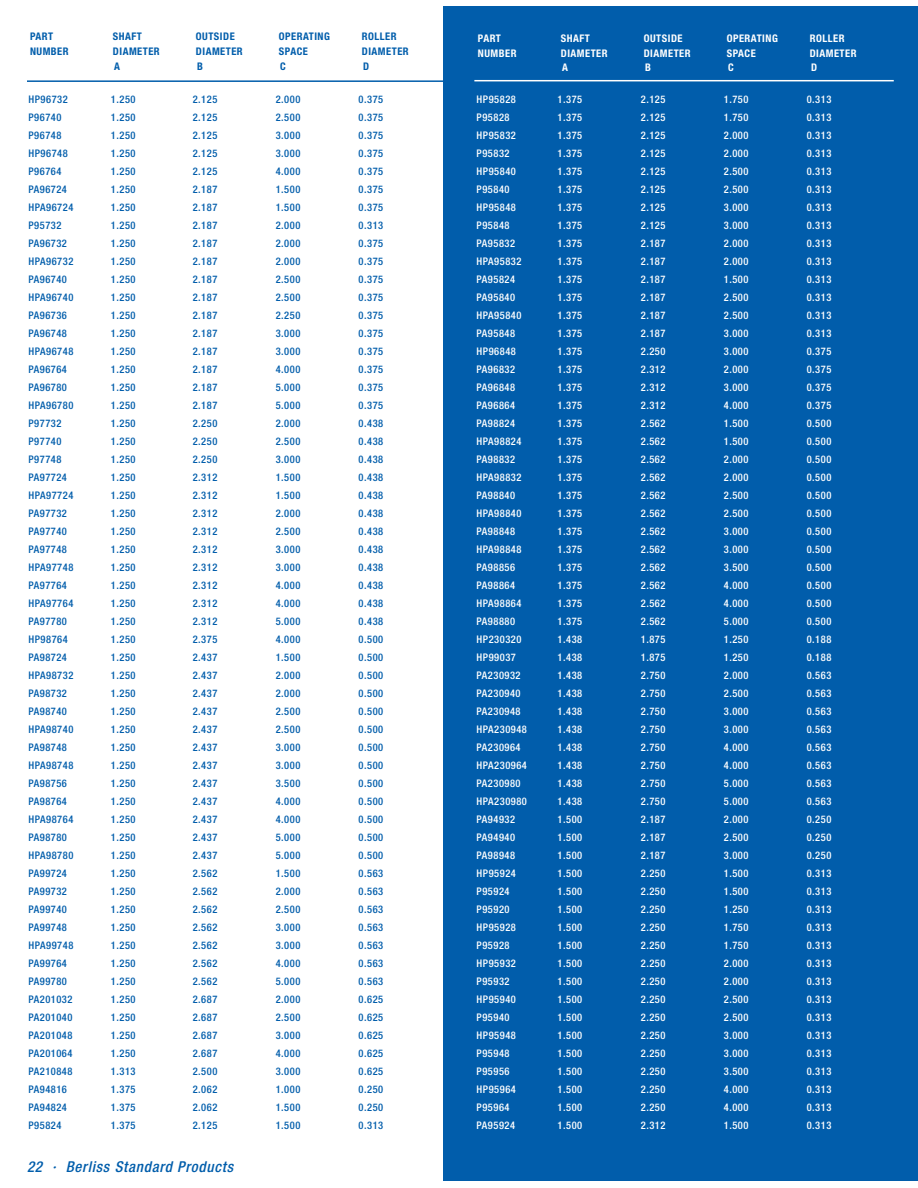
<style>
.page{position:relative;width:918px;height:1188px;background:#fff}
.page>*{position:absolute;margin:0;border:0;box-sizing:border-box;transform-origin:0 0}
.t1{font:italic 500 condensed 15px "Helvetica Neue";letter-spacing:.05em;color:#015dab}
.t2{font:500 condensed 10.5px/18px "Helvetica Neue";letter-spacing:.05em;color:#015dab;text-align:justify}
.t3{font:500 condensed 10.5px/18px "Helvetica Neue";letter-spacing:.05em;color:#fff;text-align:justify}
.t4{font:700 condensed 10.5px/15px "Helvetica Neue";letter-spacing:.05em;color:#015dab}
.t5{font:700 condensed 10.5px/15px "Helvetica Neue";letter-spacing:.05em;color:#fff}
</style>
<div class="page">
<div style="left:443px;top:7px;width:475px;height:1174px;background:#015dab"></div>
<hr style="left:27px;top:80px;width:419px;height:2px;background:#015dab">
<hr style="left:474px;top:80px;width:420px;height:1px;background:#fff">
<p class="t4" style="left:30px;top:29px;width:40px">PART<br>NUMBER</p>
<p class="t4" style="left:113px;top:29px;width:48px">SHAFT<br>DIAMETER</p>
<p class="t4" style="left:196px;top:29px;width:48px">OUTSIDE<br>DIAMETER</p>
<p class="t4" style="left:279px;top:29px;width:53px">OPERATING<br>SPACE</p>
<p class="t4" style="left:362px;top:29px;width:48px">ROLLER<br>DIAMETER</p>
<p class="t5" style="left:478px;top:31px;width:40px">PART<br>NUMBER</p>
<p class="t5" style="left:561px;top:31px;width:48px">SHAFT<br>DIAMETER</p>
<p class="t5" style="left:644px;top:31px;width:48px">OUTSIDE<br>DIAMETER</p>
<p class="t5" style="left:727px;top:31px;width:53px">OPERATING<br>SPACE</p>
<p class="t5" style="left:810px;top:31px;width:48px">ROLLER<br>DIAMETER</p>
<p class="t3" style="left:477px;top:91px;width:52px;text-align:left">HP95828<br>P95828<br>HP95832<br>P95832<br>HP95840<br>P95840<br>HP95848<br>P95848<br>PA95832<br>HPA95832<br>PA95824<br>PA95840<br>HPA95840<br>PA95848<br>HP96848<br>PA96832<br>PA96848<br>PA96864<br>PA98824<br>HPA98824<br>PA98832<br>HPA98832<br>PA98840<br>HPA98840<br>PA98848<br>HPA98848<br>PA98856<br>PA98864<br>HPA98864<br>PA98880<br>HP230320<br>HP99037<br>PA230932<br>PA230940<br>PA230948<br>HPA230948<br>PA230964<br>HPA230964<br>PA230980<br>HPA230980<br>PA94932<br>PA94940<br>PA98948<br>HP95924<br>P95924<br>P95920<br>HP95928<br>P95928<br>HP95932<br>P95932<br>HP95940<br>P95940<br>HP95948<br>P95948<br>P95956<br>HP95964<br>P95964<br>PA95924</p>
<p class="t3" style="left:558px;top:91px;width:26px">1.375<br>1.375<br>1.375<br>1.375<br>1.375<br>1.375<br>1.375<br>1.375<br>1.375<br>1.375<br>1.375<br>1.375<br>1.375<br>1.375<br>1.375<br>1.375<br>1.375<br>1.375<br>1.375<br>1.375<br>1.375<br>1.375<br>1.375<br>1.375<br>1.375<br>1.375<br>1.375<br>1.375<br>1.375<br>1.375<br>1.438<br>1.438<br>1.438<br>1.438<br>1.438<br>1.438<br>1.438<br>1.438<br>1.438<br>1.438<br>1.500<br>1.500<br>1.500<br>1.500<br>1.500<br>1.500<br>1.500<br>1.500<br>1.500<br>1.500<br>1.500<br>1.500<br>1.500<br>1.500<br>1.500<br>1.500<br>1.500<br>1.500</p>
<p class="t3" style="left:641px;top:91px;width:26px">2.125<br>2.125<br>2.125<br>2.125<br>2.125<br>2.125<br>2.125<br>2.125<br>2.187<br>2.187<br>2.187<br>2.187<br>2.187<br>2.187<br>2.250<br>2.312<br>2.312<br>2.312<br>2.562<br>2.562<br>2.562<br>2.562<br>2.562<br>2.562<br>2.562<br>2.562<br>2.562<br>2.562<br>2.562<br>2.562<br>1.875<br>1.875<br>2.750<br>2.750<br>2.750<br>2.750<br>2.750<br>2.750<br>2.750<br>2.750<br>2.187<br>2.187<br>2.187<br>2.250<br>2.250<br>2.250<br>2.250<br>2.250<br>2.250<br>2.250<br>2.250<br>2.250<br>2.250<br>2.250<br>2.250<br>2.250<br>2.250<br>2.312</p>
<p class="t3" style="left:724px;top:91px;width:26px">1.750<br>1.750<br>2.000<br>2.000<br>2.500<br>2.500<br>3.000<br>3.000<br>2.000<br>2.000<br>1.500<br>2.500<br>2.500<br>3.000<br>3.000<br>2.000<br>3.000<br>4.000<br>1.500<br>1.500<br>2.000<br>2.000<br>2.500<br>2.500<br>3.000<br>3.000<br>3.500<br>4.000<br>4.000<br>5.000<br>1.250<br>1.250<br>2.000<br>2.500<br>3.000<br>3.000<br>4.000<br>4.000<br>5.000<br>5.000<br>2.000<br>2.500<br>3.000<br>1.500<br>1.500<br>1.250<br>1.750<br>1.750<br>2.000<br>2.000<br>2.500<br>2.500<br>3.000<br>3.000<br>3.500<br>4.000<br>4.000<br>1.500</p>
<p class="t3" style="left:807px;top:91px;width:26px">0.313<br>0.313<br>0.313<br>0.313<br>0.313<br>0.313<br>0.313<br>0.313<br>0.313<br>0.313<br>0.313<br>0.313<br>0.313<br>0.313<br>0.375<br>0.375<br>0.375<br>0.375<br>0.500<br>0.500<br>0.500<br>0.500<br>0.500<br>0.500<br>0.500<br>0.500<br>0.500<br>0.500<br>0.500<br>0.500<br>0.188<br>0.188<br>0.563<br>0.563<br>0.563<br>0.563<br>0.563<br>0.563<br>0.563<br>0.563<br>0.250<br>0.250<br>0.250<br>0.313<br>0.313<br>0.313<br>0.313<br>0.313<br>0.313<br>0.313<br>0.313<br>0.313<br>0.313<br>0.313<br>0.313<br>0.313<br>0.313<br>0.313</p>
<p class="t4" style="left:114px;top:59px;width:7px">A</p>
<p class="t4" style="left:197px;top:59px;width:7px">B</p>
<p class="t4" style="left:280px;top:59px;width:7px">C</p>
<p class="t4" style="left:363px;top:59px;width:8px">D</p>
<p class="t5" style="left:562px;top:59px;width:7px">A</p>
<p class="t5" style="left:645px;top:59px;width:7px">B</p>
<p class="t5" style="left:728px;top:59px;width:7px">C</p>
<p class="t5" style="left:811px;top:59px;width:8px">D</p>
<p class="t2" style="left:28px;top:91px;width:46px;text-align:left">HP96732<br>P96740<br>P96748<br>HP96748<br>P96764<br>PA96724<br>HPA96724<br>P95732<br>PA96732<br>HPA96732<br>PA96740<br>HPA96740<br>PA96736<br>PA96748<br>HPA96748<br>PA96764<br>PA96780<br>HPA96780<br>P97732<br>P97740<br>P97748<br>PA97724<br>HPA97724<br>PA97732<br>PA97740<br>PA97748<br>HPA97748<br>PA97764<br>HPA97764<br>PA97780<br>HP98764<br>PA98724<br>HPA98732<br>PA98732<br>PA98740<br>HPA98740<br>PA98748<br>HPA98748<br>PA98756<br>PA98764<br>HPA98764<br>PA98780<br>HPA98780<br>PA99724<br>PA99732<br>PA99740<br>PA99748<br>HPA99748<br>PA99764<br>PA99780<br>PA201032<br>PA201040<br>PA201048<br>PA201064<br>PA210848<br>PA94816<br>PA94824<br>P95824</p>
<p class="t2" style="left:111px;top:91px;width:26px">1.250<br>1.250<br>1.250<br>1.250<br>1.250<br>1.250<br>1.250<br>1.250<br>1.250<br>1.250<br>1.250<br>1.250<br>1.250<br>1.250<br>1.250<br>1.250<br>1.250<br>1.250<br>1.250<br>1.250<br>1.250<br>1.250<br>1.250<br>1.250<br>1.250<br>1.250<br>1.250<br>1.250<br>1.250<br>1.250<br>1.250<br>1.250<br>1.250<br>1.250<br>1.250<br>1.250<br>1.250<br>1.250<br>1.250<br>1.250<br>1.250<br>1.250<br>1.250<br>1.250<br>1.250<br>1.250<br>1.250<br>1.250<br>1.250<br>1.250<br>1.250<br>1.250<br>1.250<br>1.250<br>1.313<br>1.375<br>1.375<br>1.375</p>
<p class="t2" style="left:193px;top:91px;width:26px">2.125<br>2.125<br>2.125<br>2.125<br>2.125<br>2.187<br>2.187<br>2.187<br>2.187<br>2.187<br>2.187<br>2.187<br>2.187<br>2.187<br>2.187<br>2.187<br>2.187<br>2.187<br>2.250<br>2.250<br>2.250<br>2.312<br>2.312<br>2.312<br>2.312<br>2.312<br>2.312<br>2.312<br>2.312<br>2.312<br>2.375<br>2.437<br>2.437<br>2.437<br>2.437<br>2.437<br>2.437<br>2.437<br>2.437<br>2.437<br>2.437<br>2.437<br>2.437<br>2.562<br>2.562<br>2.562<br>2.562<br>2.562<br>2.562<br>2.562<br>2.687<br>2.687<br>2.687<br>2.687<br>2.500<br>2.062<br>2.062<br>2.125</p>
<p class="t2" style="left:276px;top:91px;width:26px">2.000<br>2.500<br>3.000<br>3.000<br>4.000<br>1.500<br>1.500<br>2.000<br>2.000<br>2.000<br>2.500<br>2.500<br>2.250<br>3.000<br>3.000<br>4.000<br>5.000<br>5.000<br>2.000<br>2.500<br>3.000<br>1.500<br>1.500<br>2.000<br>2.500<br>3.000<br>3.000<br>4.000<br>4.000<br>5.000<br>4.000<br>1.500<br>2.000<br>2.000<br>2.500<br>2.500<br>3.000<br>3.000<br>3.500<br>4.000<br>4.000<br>5.000<br>5.000<br>1.500<br>2.000<br>2.500<br>3.000<br>3.000<br>4.000<br>5.000<br>2.000<br>2.500<br>3.000<br>4.000<br>3.000<br>1.000<br>1.500<br>1.500</p>
<p class="t2" style="left:359px;top:91px;width:26px">0.375<br>0.375<br>0.375<br>0.375<br>0.375<br>0.375<br>0.375<br>0.313<br>0.375<br>0.375<br>0.375<br>0.375<br>0.375<br>0.375<br>0.375<br>0.375<br>0.375<br>0.375<br>0.438<br>0.438<br>0.438<br>0.438<br>0.438<br>0.438<br>0.438<br>0.438<br>0.438<br>0.438<br>0.438<br>0.438<br>0.500<br>0.500<br>0.500<br>0.500<br>0.500<br>0.500<br>0.500<br>0.500<br>0.500<br>0.500<br>0.500<br>0.500<br>0.500<br>0.563<br>0.563<br>0.563<br>0.563<br>0.563<br>0.563<br>0.563<br>0.625<br>0.625<br>0.625<br>0.625<br>0.625<br>0.250<br>0.250<br>0.313</p>
<h1 class="t1" style="left:27px;top:1161px;width:208px">22 · Berliss Standard Products</h1>
</div>
